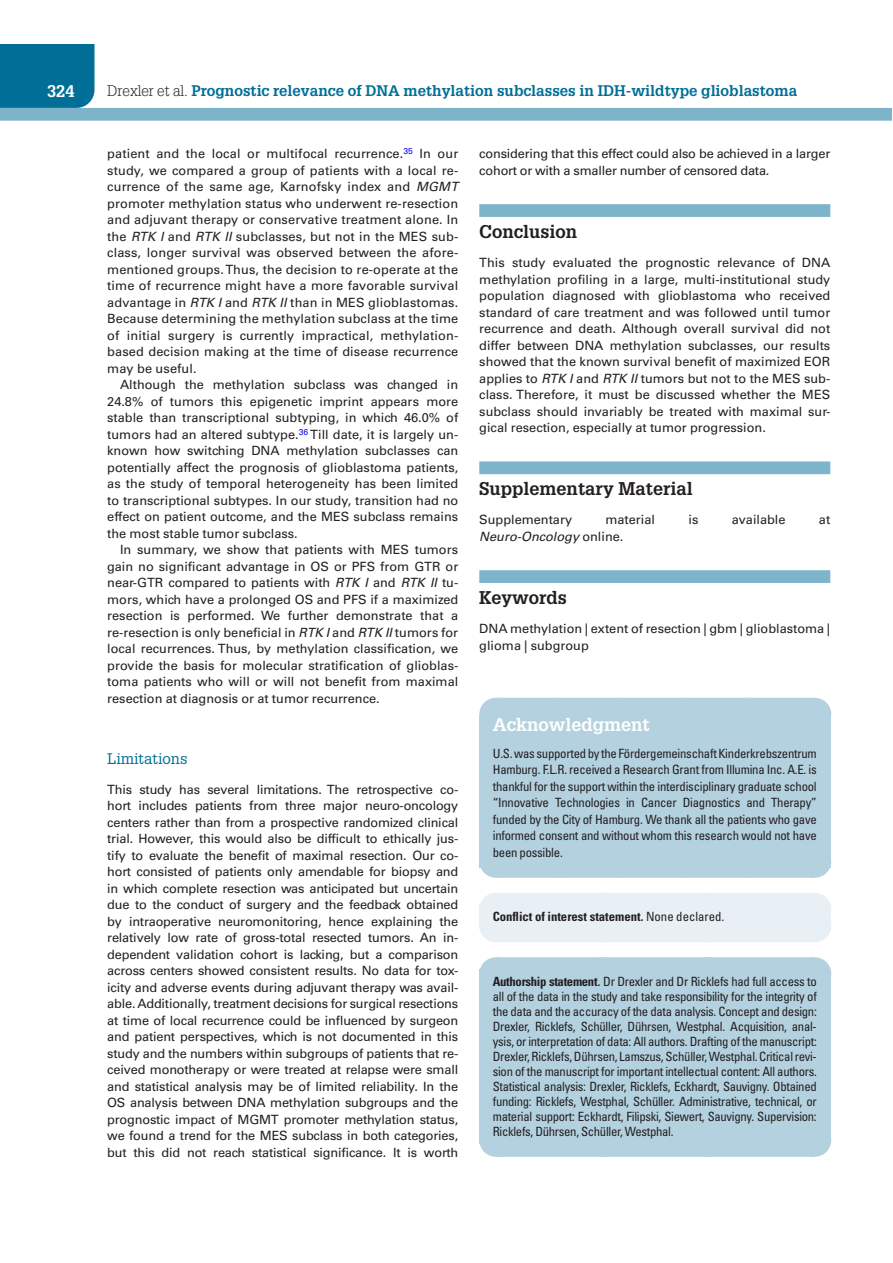
<style>
.page{position:relative;width:893px;height:1263px;background:#fff}
.page>*{position:absolute;margin:0;border:0;box-sizing:border-box;transform-origin:0 0}
.t1{font:700 18px "Glypha LT Std";color:#231f20}
.t2{font:700 18px "Glypha LT Std";color:#fff}
.t3{font:700 16.5px "Glypha LT Std";color:#fff}
.t4{font:700 15px "Glypha LT Std";color:#006e96}
.t5{font:15px "Glypha LT Std";color:#006e96}
.t6{font:12.75px/16.5px "Univers LT Std";color:#231f20;text-align:justify}
.t7{font:condensed 12.75px/15px "Univers LT Std";letter-spacing:-.025em;color:#231f20;text-align:justify}
.t8{font:700 condensed 12.75px "Univers LT Std";color:#231f20}
.t9{font:italic 12.75px "Univers LT Std";color:#231f20}
.s1{font-weight:300;color:#231f20}
.s2{font-style:italic}
.s3{font-style:normal}
.s4{font-weight:400}
.s5{font-weight:700}
.s6{font-style:italic;font-stretch:normal}
</style>
<div class="page">
<div style="left:1px;top:44px;width:93px;height:64px;background:#006e96"></div>
<div style="left:1px;top:108px;width:891px;height:13px;background:#7eb4ca"></div>
<div style="left:479px;top:204px;width:351px;height:13px;background:#7eb4ca"></div>
<div style="left:479px;top:461px;width:351px;height:13px;background:#7eb4ca"></div>
<div style="left:479px;top:570px;width:351px;height:13px;background:#7eb4ca"></div>
<div style="left:479px;top:715px;width:351px;height:31px;background:#b4d1df"></div>
<div style="left:496px;top:698px;width:318px;height:33px;background:#b4d1df"></div>
<hr style="left:814px;top:698px;width:1px;height:33px;background:#b4d1df">
<div style="left:479px;top:744px;width:351px;height:123px;background:#b4d1df"></div>
<div style="left:496px;top:845px;width:318px;height:33px;background:#b4d1df"></div>
<svg style="left:563px;top:877px;width:219px;height:1px"></svg>
<hr style="left:814px;top:845px;width:1px;height:33px;background:#b4d1df">
<div style="left:479px;top:904px;width:351px;height:25px;background:#e8eff5"></div>
<div style="left:496px;top:893px;width:318px;height:33px;background:#e8eff5"></div>
<hr style="left:814px;top:893px;width:1px;height:33px;background:#e8eff5">
<div style="left:496px;top:909px;width:318px;height:33px;background:#e8eff5"></div>
<hr style="left:814px;top:909px;width:1px;height:33px;background:#e8eff5">
<div style="left:479px;top:969px;width:351px;height:175px;background:#b4d1df"></div>
<div style="left:496px;top:957px;width:318px;height:33px;background:#b4d1df"></div>
<svg style="left:605px;top:957px;width:156px;height:1px"></svg>
<hr style="left:814px;top:957px;width:1px;height:33px;background:#b4d1df">
<div style="left:496px;top:1124px;width:318px;height:33px;background:#b4d1df"></div>
<svg style="left:606px;top:1156px;width:155px;height:1px"></svg>
<hr style="left:814px;top:1124px;width:1px;height:33px;background:#b4d1df">
<p class="t3" style="left:47px;top:81px;width:29px">324</p>
<p class="t4" style="left:107px;top:82px;width:691px"><span class="s1">Drexler et al.</span> Prognostic relevance of DNA methylation subclasses in IDH-wildtype glioblastoma</p>
<p class="t6" style="left:107px;top:146px;width:353px">patient and the local or multifocal recurrence.<sup>35</sup> In our study, we compared a group of patients with a local re&shy;currence of the same age, Karnofsky index and <span class="s2">MGMT </span>promoter methylation status who underwent re-resection and adjuvant therapy or conservative treatment alone. In the <span class="s2">RTK I</span> and <span class="s2">RTK II</span> subclasses, but not in the MES sub&shy;class, longer survival was observed between the afore&shy;mentioned groups. Thus, the decision to re-operate at the time of recurrence might have a more favorable survival advantage in <span class="s2">RTK I</span> and <span class="s2">RTK II</span> than in MES glioblastomas.<br>Because determining the methylation subclass at the time of initial surgery is currently impractical, methylation&shy;based decision making at the time of disease recurrence may be useful.</p>
<p class="t6" style="left:107px;top:377px;width:353px;text-indent:13px">Although the methylation subclass was changed in 24.8% of tumors this epigenetic imprint appears more stable than transcriptional subtyping, in which 46.0% of tumors had an altered subtype.<sup>36</sup> Till date, it is largely un&shy;known how switching DNA methylation subclasses can potentially affect the prognosis of glioblastoma patients, as the study of temporal heterogeneity has been limited to transcriptional subtypes. In our study, transition had no effect on patient outcome, and the MES subclass remains the most stable tumor subclass.</p>
<p class="t6" style="left:107px;top:542px;width:353px;text-indent:13px">In summary, we show that patients with MES tumors gain no significant advantage in OS or PFS from GTR or near-GTR compared to patients with <span class="s2">RTK I</span> and <span class="s2">RTK II</span> tu&shy;mors, which have a prolonged OS and PFS if a maximized resection is performed. We further demonstrate that a re-resection is only beneficial in <span class="s2">RTK I</span> and <span class="s2">RTK II</span> tumors for local recurrences. Thus, by methylation classification, we provide the basis for molecular stratification of glioblas&shy;toma patients who will or will not benefit from maximal resection at diagnosis or at tumor recurrence.</p>
<p class="t5" style="left:107px;top:750px;width:82px">Limitations</p>
<p class="t6" style="left:107px;top:781px;width:353px">This study has several limitations. The retrospective co&shy;hort includes patients from three major neuro-oncology centers rather than from a prospective randomized clinical trial. However, this would also be difficult to ethically jus&shy;tify to evaluate the benefit of maximal resection. Our co&shy;hort consisted of patients only amendable for biopsy and in which complete resection was anticipated but uncertain due to the conduct of surgery and the feedback obtained by intraoperative neuromonitoring, hence explaining the relatively low rate of gross-total resected tumors. An in&shy;dependent validation cohort is lacking, but a comparison across centers showed consistent results. No data for tox&shy;icity and adverse events during adjuvant therapy was avail&shy;able. Additionally, treatment decisions for surgical resections at time of local recurrence could be influenced by surgeon and patient perspectives, which is not documented in this study and the numbers within subgroups of patients that re&shy;ceived monotherapy or were treated at relapse were small and statistical analysis may be of limited reliability. In the OS analysis between DNA methylation subgroups and the prognostic impact of MGMT promoter methylation status, we found a trend for the MES subclass in both categories, but this did not reach statistical significance. It is worth</p>
<p class="t6" style="left:479px;top:146px;width:352px">considering that this effect could also be achieved in a larger cohort or with a smaller number of censored data.</p>
<h1 class="t1" style="left:479px;top:220px;width:100px">Conclusion</h1>
<p class="t6" style="left:479px;top:254px;width:353px">This study evaluated the prognostic relevance of DNA methylation profiling in a large, multi-institutional study population diagnosed with glioblastoma who received standard of care treatment and was followed until tumor recurrence and death. Although overall survival did not differ between DNA methylation subclasses, our results showed that the known survival benefit of maximized EOR applies to <span class="s2">RTK I</span> and <span class="s2">RTK II</span> tumors but not to the MES sub&shy;class. Therefore, it must be discussed whether the MES subclass should invariably be treated with maximal sur&shy;gical resection, especially at tumor progression.</p>
<h1 class="t1" style="left:479px;top:478px;width:215px">Supplementary Material</h1>
<p class="t6" style="left:479px;top:512px;width:94px">Supplementary</p>
<p class="t6" style="left:605px;top:512px;width:51px">material</p>
<p class="t6" style="left:688px;top:512px;width:11px">is</p>
<p class="t6" style="left:732px;top:512px;width:55px">available</p>
<p class="t6" style="left:819px;top:512px;width:13px">at</p>
<p class="t9" style="left:479px;top:529px;width:146px">Neuro-Oncology <span class="s3">online.</span></p>
<h1 class="t1" style="left:479px;top:586px;width:89px">Keywords</h1>
<p class="t6" style="left:479px;top:620px;width:352px">DNA methylation | extent of resection | gbm | glioblastoma | glioma | subgroup</p>
<h1 class="t2" style="left:493px;top:713px;width:159px">Acknowledgment</h1>
<p class="t7" style="left:493px;top:745px;width:326px;line-height:16.5px">U.S. was supported by the Fördergemeinschaft Kinderkrebszentrum Hamburg. F.L.R. received a Research Grant from Illumina Inc. A.E. is thankful for the support within the interdisciplinary graduate school “Innovative Technologies in Cancer Diagnostics and Therapy” funded by the City of Hamburg. We thank all the patients who gave informed consent and without whom this research would not have been possible.</p>
<p class="t8" style="left:493px;top:909px;width:233px">Conflict of interest statement. <span class="s4">None declared.</span></p>
<p class="t7" style="left:493px;top:973px;width:326px"><span class="s5">Authorship statement</span><span class="s6">.</span> Dr Drexler and Dr Ricklefs had full access to all of the data in the study and take responsibility for the integrity of the data and the accuracy of the data analysis. Concept and design:<br>Drexler, Ricklefs, Schüller, Dührsen, Westphal. Acquisition, anal&shy;ysis, or interpretation of data: All authors. Drafting of the manuscript:<br>Drexler, Ricklefs, Dührsen, Lamszus, Schüller, Westphal. Critical revi&shy;sion of the manuscript for important intellectual content: All authors.<br>Statistical analysis: Drexler, Ricklefs, Eckhardt, Sauvigny. Obtained funding: Ricklefs, Westphal, Schüller. Administrative, technical, or material support: Eckhardt, Filipski, Siewert, Sauvigny. Supervision:<br>Ricklefs, Dührsen, Schüller, Westphal.</p>
</div>
